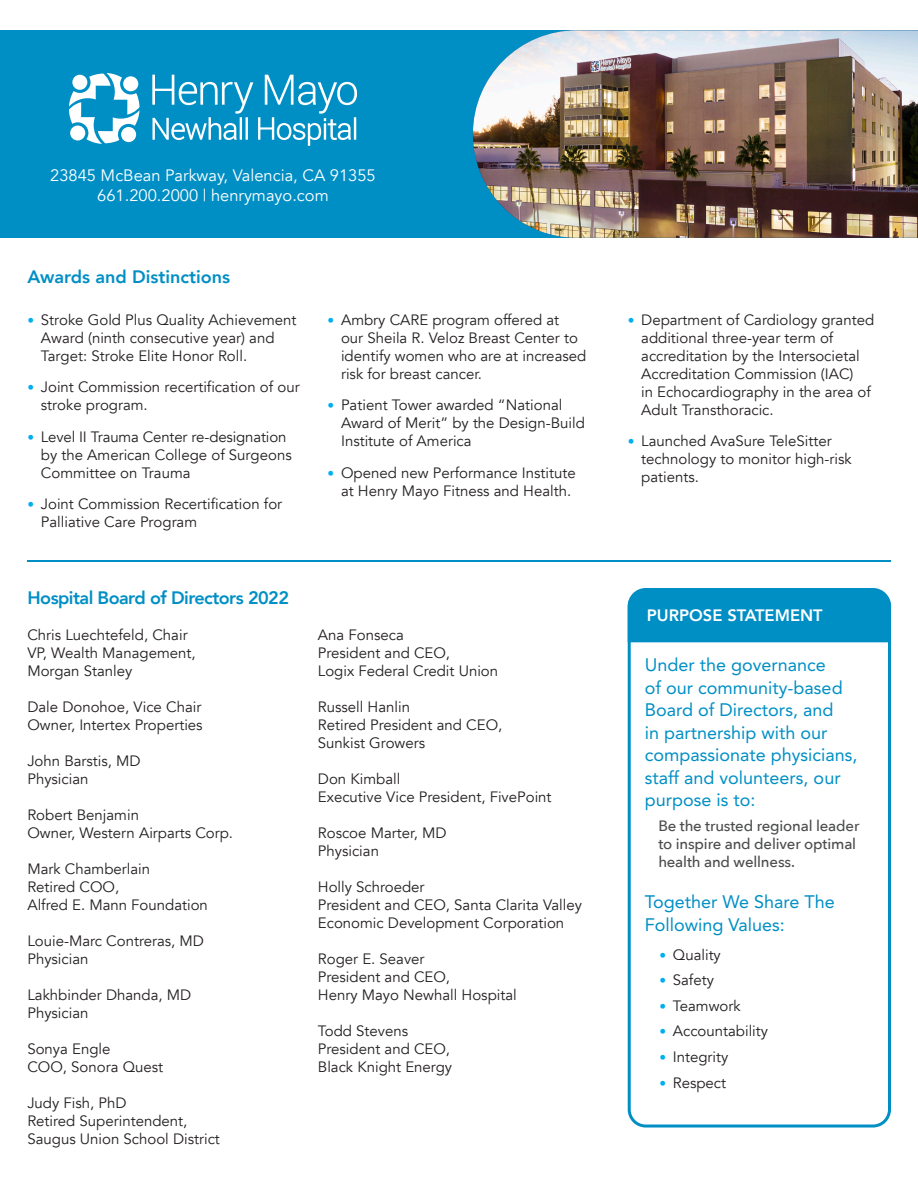
<style>
.page{position:relative;width:918px;height:1188px;background:#fff}
.page>*{position:absolute;margin:0;border:0;box-sizing:border-box;transform-origin:0 0}
.t1{font:18px/22.5px "Avenir LT Std";color:#008fc5}
.t2{font:800 18px "Avenir";letter-spacing:-.03em;color:#008fc5}
.t3{font:800 18px "Avenir";color:#008fc5}
.t4{font:16.5px "Avenir";color:#fff}
.t5{font:800 16.5px "Avenir";color:#fff}
.t6{font:15px/18px "Avenir";color:#231f20}
.t7{font:500 15px/18px "Avenir Next";letter-spacing:-.01em;color:#4b4c4d}
.s1{font-size:13.5px;color:#00aeef}
</style>
<div class="page">
<div style="left:0;top:30px;width:918px;height:208px;background:#008fc5"></div>
<img style="left:473px;top:30px;width:445px;height:208px">
<hr style="left:27px;top:561px;width:864px;height:1px;background:#008fc5">
<svg style="left:69px;top:73px;width:71px;height:71px"></svg>
<svg style="left:152px;top:75px;width:205px;height:71px"></svg>
<div style="left:628px;top:589px;width:259px;height:53px;background:#008fc5"></div>
<div style="left:628px;top:588px;width:263px;height:540px;border:3px solid #008fc5;border-radius:16px"></div>
<p class="t4" style="left:50px;top:166px;width:327px">23845 McBean Parkway, Valencia, CA 91355</p>
<p class="t4" style="left:97px;top:186px;width:233px">661.200.2000 | henrymayo.com</p>
<p class="t3" style="left:27px;top:263px;width:204px">Awards and Distinctions</p>
<p class="t6" style="left:41px;top:311px;width:257px;text-indent:-14px"><span class="s1">•</span> Stroke Gold Plus Quality Achievement<br>Award (ninth consecutive year) and<br>Target: Stroke Elite Honor Roll.</p>
<p class="t6" style="left:41px;top:378px;width:260px;text-indent:-13px"><span class="s1">•</span> Joint Commission recertification of our stroke program.</p>
<p class="t6" style="left:41px;top:428px;width:252px;text-indent:-14px"><span class="s1">•</span> Level II Trauma Center re-designation by the American College of Surgeons<br>Committee on Trauma</p>
<p class="t6" style="left:41px;top:495px;width:243px;text-indent:-14px"><span class="s1">•</span> Joint Commission Recertification for<br>Palliative Care Program</p>
<p class="t6" style="left:341px;top:311px;width:247px;text-indent:-14px"><span class="s1">•</span> Ambry CARE program offered at<br>our Sheila R. Veloz Breast Center to identify women who are at increased risk for breast cancer.</p>
<p class="t6" style="left:341px;top:396px;width:245px;text-indent:-14px"><span class="s1">•</span> Patient Tower awarded “National<br>Award of Merit” by the Design-Build<br>Institute of America</p>
<p class="t6" style="left:328px;top:464px;width:250px;text-align:right"><span class="s1">•</span> Opened new Performance Institute at Henry Mayo Fitness and Health.</p>
<p class="t2" style="left:27px;top:584px;width:263px">Hospital Board of Directors 2022</p>
<p class="t6" style="left:27px;top:626px;width:162px">Chris Luechtefeld, Chair</p>
<p class="t6" style="left:27px;top:644px;width:170px">VP, Wealth Management,</p>
<p class="t6" style="left:27px;top:662px;width:107px">Morgan Stanley</p>
<p class="t6" style="left:27px;top:698px;width:176px">Dale Donohoe, Vice Chair</p>
<p class="t6" style="left:27px;top:716px;width:177px">Owner, Intertex Properties</p>
<p class="t6" style="left:27px;top:752px;width:115px">John Barstis, MD</p>
<p class="t6" style="left:27px;top:770px;width:63px">Physician</p>
<p class="t6" style="left:27px;top:806px;width:113px">Robert Benjamin</p>
<p class="t6" style="left:27px;top:824px;width:207px">Owner, Western Airparts Corp.</p>
<p class="t6" style="left:27px;top:860px;width:124px">Mark Chamberlain</p>
<p class="t6" style="left:27px;top:878px;width:93px">Retired COO,</p>
<p class="t6" style="left:27px;top:896px;width:182px">Alfred E. Mann Foundation</p>
<p class="t6" style="left:27px;top:932px;width:178px">Louie-Marc Contreras, MD</p>
<p class="t6" style="left:27px;top:950px;width:63px">Physician</p>
<p class="t6" style="left:27px;top:986px;width:165px">Lakhbinder Dhanda, MD</p>
<p class="t6" style="left:27px;top:1004px;width:63px">Physician</p>
<p class="t6" style="left:27px;top:1040px;width:85px">Sonya Engle</p>
<p class="t6" style="left:27px;top:1058px;width:137px">COO, Sonora Quest</p>
<p class="t6" style="left:27px;top:1094px;width:101px">Judy Fish, PhD</p>
<p class="t6" style="left:27px;top:1112px;width:161px">Retired Superintendent,</p>
<p class="t6" style="left:27px;top:1130px;width:194px">Saugus Union School District</p>
<p class="t6" style="left:318px;top:626px;width:87px">Ana Fonseca</p>
<p class="t6" style="left:318px;top:644px;width:134px">President and CEO,</p>
<p class="t6" style="left:318px;top:662px;width:182px">Logix Federal Credit Union</p>
<p class="t6" style="left:318px;top:698px;width:94px">Russell Hanlin</p>
<p class="t6" style="left:318px;top:716px;width:186px">Retired President and CEO,</p>
<p class="t6" style="left:318px;top:734px;width:109px">Sunkist Growers</p>
<p class="t6" style="left:318px;top:770px;width:84px">Don Kimball</p>
<p class="t6" style="left:318px;top:788px;width:235px">Executive Vice President, FivePoint</p>
<p class="t6" style="left:318px;top:824px;width:130px">Roscoe Marter, MD</p>
<p class="t6" style="left:318px;top:842px;width:63px">Physician</p>
<p class="t6" style="left:318px;top:878px;width:108px">Holly Schroeder</p>
<p class="t6" style="left:318px;top:896px;width:266px">President and CEO, Santa Clarita Valley<br>Economic Development Corporation</p>
<p class="t6" style="left:318px;top:950px;width:108px">Roger E. Seaver</p>
<p class="t6" style="left:318px;top:968px;width:134px">President and CEO,</p>
<p class="t6" style="left:318px;top:986px;width:200px">Henry Mayo Newhall Hospital</p>
<p class="t6" style="left:318px;top:1022px;width:92px">Todd Stevens</p>
<p class="t6" style="left:318px;top:1040px;width:134px">President and CEO,</p>
<p class="t6" style="left:318px;top:1058px;width:136px">Black Knight Energy</p>
<p class="t6" style="left:641px;top:311px;width:235px;text-indent:-14px"><span class="s1">•</span> Department of Cardiology granted additional three-year term of accreditation by the Intersocietal<br>Accreditation Commission (IAC)<br>in Echocardiography in the area of<br>Adult Transthoracic.</p>
<p class="t6" style="left:641px;top:432px;width:212px;text-indent:-14px"><span class="s1">•</span> Launched AvaSure TeleSitter technology to monitor high-risk patients.</p>
<p class="t5" style="left:647px;top:602px;width:177px">PURPOSE STATEMENT</p>
<p class="t1" style="left:645px;top:654px;width:214px">Under the governance<br>of our community-based<br>Board of Directors, and<br>in partnership with our compassionate physicians, staff and volunteers, our purpose is to:</p>
<p class="t7" style="left:658px;top:816px;width:203px">Be the trusted regional leader to inspire and deliver optimal health and wellness.</p>
<p class="t1" style="left:645px;top:891px;width:191px">Together We Share The<br>Following Values:</p>
<p class="t6" style="left:659px;top:946px;width:63px"><span class="s1">•</span> Quality</p>
<p class="t6" style="left:659px;top:971px;width:56px"><span class="s1">•</span> Safety</p>
<p class="t6" style="left:659px;top:997px;width:83px"><span class="s1">•</span> Teamwork</p>
<p class="t6" style="left:659px;top:1022px;width:110px"><span class="s1">•</span> Accountability</p>
<p class="t6" style="left:659px;top:1048px;width:71px"><span class="s1">•</span> Integrity</p>
<p class="t6" style="left:659px;top:1074px;width:68px"><span class="s1">•</span> Respect</p>
</div>
